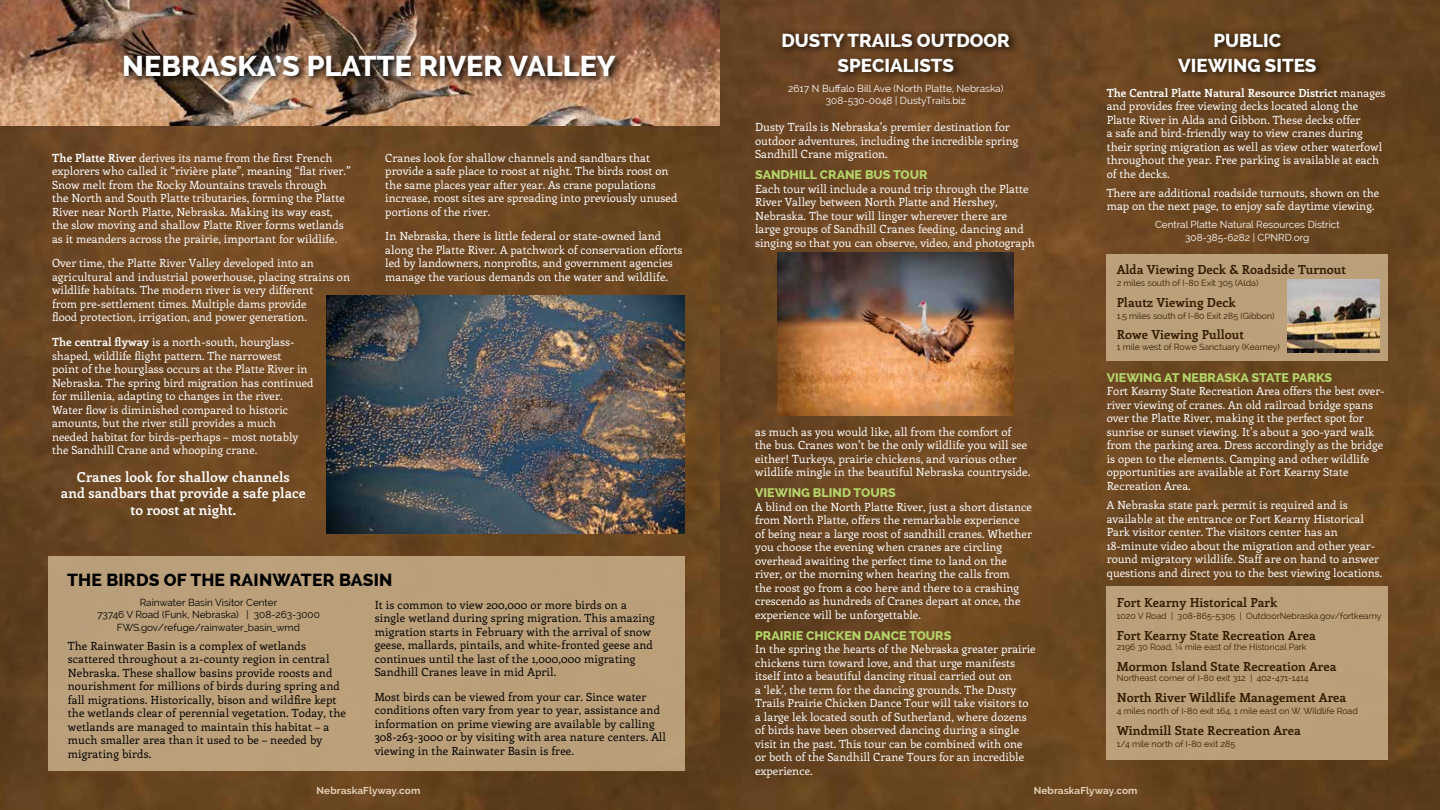
<style>
.page{position:relative;width:1440px;height:810px;background:#fff}
.page>*{position:absolute;margin:0;border:0;box-sizing:border-box;transform-origin:0 0}
.t1{font:800 28.75px "Raleway";color:#fff}
.t2{font:800 18.75px/24.5px "Raleway";color:#fff;text-align:center}
.t3{font:800 17.5px "Raleway";letter-spacing:.01em;color:#000}
.t4{font:700 13.75px/16.5px "Enriqueta";color:#fff;text-align:center}
.t5{font:700 12.5px "Enriqueta";color:#321c00}
.t6{font:800 12.5px "Raleway";color:#b4d56b}
.t7{font:11.25px/13.5px "Enriqueta";color:#fff}
.t8{font:11.25px/13.5px "Enriqueta";letter-spacing:.01em;color:#000}
.t9{font:10px/12.5px "Raleway";color:#fff;text-align:center}
.t10{font:10px/12.5px "Raleway";color:#000;text-align:center}
.t11{font:700 10px "Raleway";letter-spacing:.01em;color:#e1d0b7}
.t12{font:8.75px "Raleway";color:#321c00}
.s1{font-weight:700}
</style>
<div class="page">
<img style="left:0;top:0;width:1440px;height:810px">
<div style="left:1107px;top:586px;width:281px;height:174px;background:#ba9f79"></div>
<div style="left:1107px;top:254px;width:281px;height:107px;background:#bba07a"></div>
<img style="left:0;top:0;width:720px;height:126px">
<svg style="left:120px;top:52px;width:504px;height:34px"></svg>
<div style="left:48px;top:556px;width:637px;height:215px;background:#baa07a"></div>
<div style="left:1175px;top:29px;width:150px;height:52px;background:#000;opacity:.75"></div>
<div style="left:779px;top:29px;width:239px;height:52px;background:#000;opacity:.75"></div>
<img style="left:778px;top:253px;width:236px;height:163px">
<img style="left:326px;top:295px;width:359px;height:239px">
<img style="left:1287px;top:280px;width:93px;height:73px">
<h1 class="t1" style="left:122px;top:50px;width:495px">NEBRASKA’S PLATTE RIVER VALLEY</h1>
<p class="t7" style="left:52px;top:150px;width:300px"><span class="s1">The Platte River</span> derives its name from the first French explorers who called it “rivière plate”, meaning “flat river.” Snow melt from the Rocky Mountains travels through<br>the North and South Platte tributaries, forming the Platte River near North Platte, Nebraska. Making its way east, the slow moving and shallow Platte River forms wetlands as it meanders across the prairie, important for wildlife.</p>
<p class="t7" style="left:52px;top:256px;width:300px">Over time, the Platte River Valley developed into an agricultural and industrial powerhouse, placing strains on wildlife habitats. The modern river is very different<br>from pre-settlement times. Multiple dams provide<br>flood protection, irrigation, and power generation.</p>
<p class="t7" style="left:52px;top:335px;width:263px"><span class="s1">The central flyway</span> is a north-south, hourglass&shy;shaped, wildlife flight pattern. The narrowest<br>point of the hourglass occurs at the Platte River in Nebraska. The spring bird migration has continued for millenia, adapting to changes in the river.<br>Water flow is diminished compared to historic amounts, but the river still provides a much needed habitat for birds–perhaps – most notably the Sandhill Crane and whooping crane.</p>
<p class="t4" style="left:61px;top:468px;width:247px">Cranes look for shallow channels<br>and sandbars that provide a safe place to roost at night.</p>
<p class="t7" style="left:385px;top:150px;width:294px">Cranes look for shallow channels and sandbars that provide a safe place to roost at night. The birds roost on the same places year after year. As crane populations increase, roost sites are spreading into previously unused portions of the river.</p>
<p class="t7" style="left:385px;top:229px;width:299px">In Nebraska, there is little federal or state-owned land along the Platte River. A patchwork of conservation efforts led by landowners, nonprofits, and government agencies manage the various demands on the water and wildlife.</p>
<h3 class="t3" style="left:67px;top:570px;width:327px">THE BIRDS OF THE RAINWATER BASIN</h3>
<p class="t10" style="left:97px;top:596px;width:224px">Rainwater Basin Visitor Center<br>73746 V Road (Funk, Nebraska) | 308-263-3000<br>FWS.gov/refuge/rainwater_basin_wmd</p>
<p class="t8" style="left:68px;top:639px;width:280px">The Rainwater Basin is a complex of wetlands scattered throughout a 21-county region in central Nebraska. These shallow basins provide roosts and nourishment for millions of birds during spring and fall migrations. Historically, bison and wildfire kept the wetlands clear of perennial vegetation. Today, the wetlands are managed to maintain this habitat – a much smaller area than it used to be – needed by migrating birds.</p>
<p class="t8" style="left:375px;top:597px;width:282px">It is common to view 200,000 or more birds on a single wetland during spring migration. This amazing migration starts in February with the arrival of snow geese, mallards, pintails, and white-fronted geese and continues until the last of the 1,000,000 migrating Sandhill Cranes leave in mid April.</p>
<p class="t8" style="left:375px;top:690px;width:293px">Most birds can be viewed from your car. Since water conditions often vary from year to year, assistance and information on prime viewing are available by calling 308-263-3000 or by visiting with area nature centers. All viewing in the Rainwater Basin is free.</p>
<h2 class="t2" style="left:782px;top:28px;width:230px">DUSTY TRAILS OUTDOOR<br>SPECIALISTS</h2>
<p class="t9" style="left:788px;top:82px;width:217px">2617 N Buffalo Bill Ave (North Platte, Nebraska)<br>308-530-0048 | DustyTrails.biz</p>
<p class="t7" style="left:755px;top:120px;width:265px">Dusty Trails is Nebraska’s premier destination for outdoor adventures, including the incredible spring<br>Sandhill Crane migration.</p>
<p class="t6" style="left:755px;top:168px;width:174px">SANDHILL CRANE BUS TOUR</p>
<p class="t7" style="left:755px;top:181px;width:281px">Each tour will include a round trip through the Platte River Valley between North Platte and Hershey, Nebraska. The tour will linger wherever there are large groups of Sandhill Cranes feeding, dancing and singing so that you can observe, video, and photograph</p>
<p class="t7" style="left:755px;top:424px;width:277px">as much as you would like, all from the comfort of the bus. Cranes won’t be the only wildlife you will see either! Turkeys, prairie chickens, and various other wildlife mingle in the beautiful Nebraska countryside.</p>
<p class="t6" style="left:755px;top:486px;width:142px">VIEWING BLIND TOURS</p>
<p class="t7" style="left:755px;top:499px;width:278px">A blind on the North Platte River, just a short distance from North Platte, offers the remarkable experience of being near a large roost of sandhill cranes. Whether you choose the evening when cranes are circling overhead awaiting the perfect time to land on the river, or the morning when hearing the calls from<br>the roost go from a coo here and there to a crashing crescendo as hundreds of Cranes depart at once, the experience will be unforgettable.</p>
<p class="t6" style="left:755px;top:628px;width:198px">PRAIRIE CHICKEN DANCE TOURS</p>
<p class="t7" style="left:755px;top:642px;width:282px">In the spring the hearts of the Nebraska greater prairie chickens turn toward love, and that urge manifests itself into a beautiful dancing ritual carried out on<br>a ‘lek’, the term for the dancing grounds. The Dusty Trails Prairie Chicken Dance Tour will take visitors to a large lek located south of Sutherland, where dozens of birds have been observed dancing during a single visit in the past. This tour can be combined with one or both of the Sandhill Crane Tours for an incredible experience.</p>
<h2 class="t2" style="left:1178px;top:28px;width:140px">PUBLIC<br>VIEWING SITES</h2>
<p class="t7" style="left:1107px;top:85px;width:280px"><span class="s1">The Central Platte Natural Resource District</span> manages and provides free viewing decks located along the Platte River in Alda and Gibbon. These decks offer<br>a safe and bird-friendly way to view cranes during their spring migration as well as view other waterfowl throughout the year. Free parking is available at each of the decks.</p>
<p class="t7" style="left:1107px;top:186px;width:274px">There are additional roadside turnouts, shown on the map on the next page, to enjoy safe daytime viewing.</p>
<p class="t9" style="left:1155px;top:219px;width:186px">Central Platte Natural Resources District<br>308-385-6282 | CPNRD.org</p>
<p class="t5" style="left:1117px;top:261px;width:231px">Alda Viewing Deck &amp; Roadside Turnout</p>
<p class="t12" style="left:1117px;top:278px;width:143px">2 miles south of I-80 Exit 305 (Alda)</p>
<p class="t5" style="left:1117px;top:293px;width:121px">Plautz Viewing Deck</p>
<p class="t12" style="left:1117px;top:310px;width:159px">1.5 miles south of I-80 Exit 285 (Gibbon)</p>
<p class="t5" style="left:1117px;top:326px;width:129px">Rowe Viewing Pullout</p>
<p class="t12" style="left:1117px;top:342px;width:165px">1 mile west of Rowe Sanctuary (Kearney)</p>
<p class="t6" style="left:1107px;top:370px;width:227px">VIEWING AT NEBRASKA STATE PARKS</p>
<p class="t7" style="left:1107px;top:384px;width:280px">Fort Kearny State Recreation Area offers the best over&shy;river viewing of cranes. An old railroad bridge spans over the Platte River, making it the perfect spot for sunrise or sunset viewing. It’s about a 300-yard walk from the parking area. Dress accordingly as the bridge is open to the elements. Camping and other wildlife opportunities are available at Fort Kearny State Recreation Area.</p>
<p class="t7" style="left:1107px;top:498px;width:277px">A Nebraska state park permit is required and is available at the entrance or Fort Kearny Historical Park visitor center. The visitors center has an 18-minute video about the migration and other year&shy;round migratory wildlife. Staff are on hand to answer questions and direct you to the best viewing locations.</p>
<p class="t5" style="left:1117px;top:594px;width:162px">Fort Kearny Historical Park</p>
<p class="t12" style="left:1117px;top:611px;width:266px">1020 V Road | 308-865-5305 | OutdoorNebraska.gov/fortkearny</p>
<p class="t5" style="left:1117px;top:626px;width:201px">Fort Kearny State Recreation Area</p>
<p class="t12" style="left:1117px;top:642px;width:191px">2196 30 Road, ¼ mile east of the Historical Park</p>
<p class="t5" style="left:1117px;top:657px;width:221px">Mormon Island State Recreation Area</p>
<p class="t12" style="left:1117px;top:673px;width:193px">Northeast corner of I-80 exit 312 | 402-471-1414</p>
<p class="t5" style="left:1117px;top:689px;width:231px">North River Wildlife Management Area</p>
<p class="t12" style="left:1117px;top:706px;width:243px">4 miles north of I-80 exit 164, 1 mile east on W. Wildlife Road</p>
<p class="t5" style="left:1117px;top:721px;width:186px">Windmill State Recreation Area</p>
<p class="t12" style="left:1117px;top:738px;width:120px">1/4 mile north of I-80 exit 285</p>
<p class="t11" style="left:317px;top:785px;width:105px">NebraskaFlyway.com</p>
<p class="t11" style="left:1034px;top:785px;width:105px">NebraskaFlyway.com</p>
</div>
